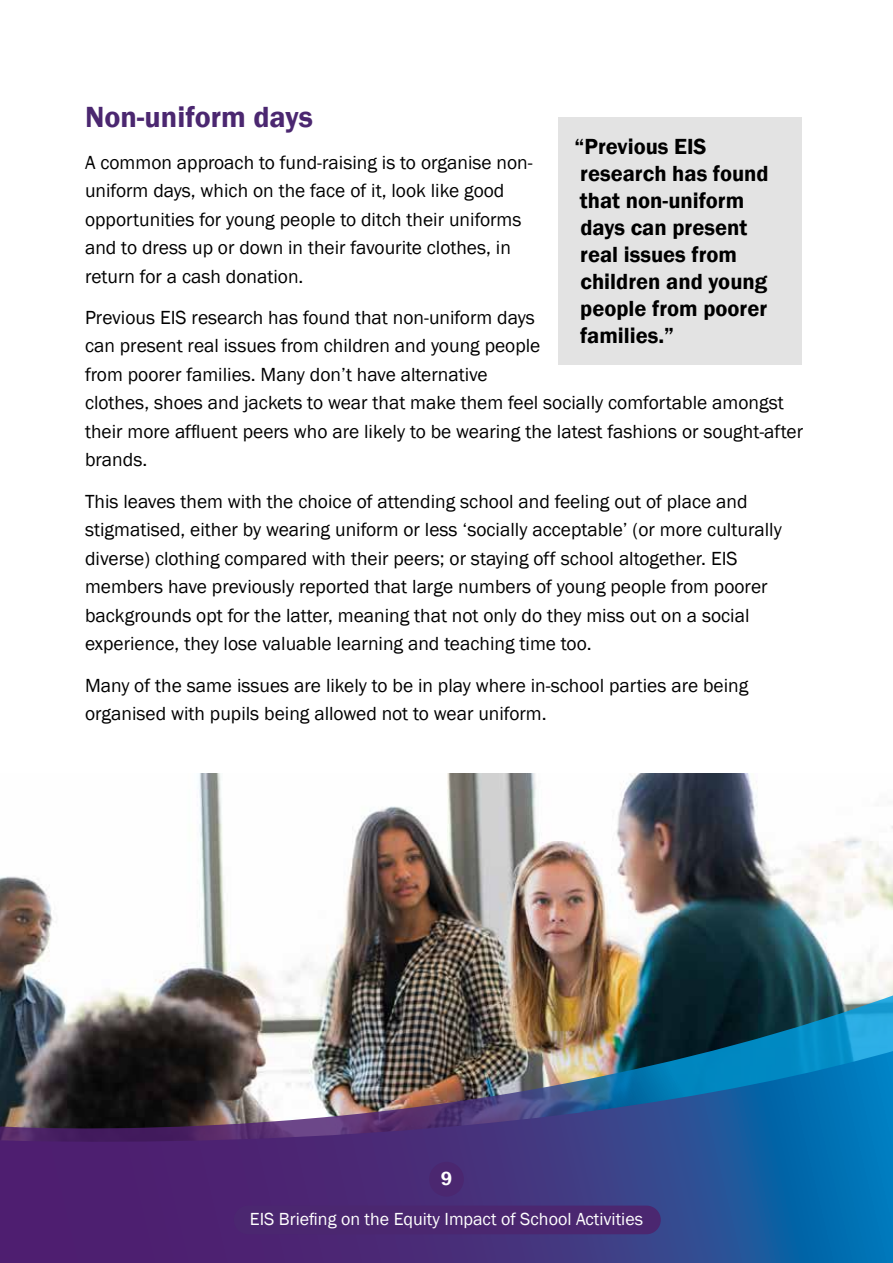
<style>
.page{position:relative;width:893px;height:1263px;background:#fff}
.page>*{position:absolute;margin:0;border:0;box-sizing:border-box;transform-origin:0 0}
.t1{font:600 30px "Franklin Gothic";color:#4b2770}
.t2{font:600 22.5px/27px "Franklin Gothic";color:#000}
.t3{font:19.5px/28.5px "Franklin Gothic";color:#000}
.t4{font:600 19.5px "Franklin Gothic";color:#fff}
.t5{font:18px "Franklin Gothic";color:#fff}
</style>
<div class="page">
<img style="left:0;top:774px;width:893px;height:217px">
<div style="left:558px;top:117px;width:243px;height:247px;background:#e3e3e3"></div>
<img style="left:0;top:991px;width:893px;height:56px">
<img style="left:0;top:1047px;width:893px;height:216px">
<div style="left:429px;top:1162px;width:35px;height:34px;background:#4b2770;border-radius:50%"></div>
<div style="left:234px;top:1205px;width:427px;height:29px;background:#4b2770;border-radius:14px"></div>
<h1 class="t1" style="left:85px;top:99px;width:229px">Non-uniform days</h1>
<p class="t3" style="left:85px;top:148px;width:449px">A common approach to fund-raising is to organise non&shy;uniform days, which on the face of it, look like good opportunities for young people to ditch their uniforms and to dress up or down in their favourite clothes, in return for a cash donation.</p>
<p class="t3" style="left:85px;top:304px;width:720px">Previous EIS research has found that non-uniform days<br>can present real issues from children and young people<br>from poorer families. Many don’t have alternative<br>clothes, shoes and jackets to wear that make them feel socially comfortable amongst their more affluent peers who are likely to be wearing the latest fashions or sought-after brands.</p>
<p class="t3" style="left:85px;top:487px;width:698px">This leaves them with the choice of attending school and feeling out of place and stigmatised, either by wearing uniform or less ‘socially acceptable’ (or more culturally diverse) clothing compared with their peers; or staying off school altogether. EIS members have previously reported that large numbers of young people from poorer backgrounds opt for the latter, meaning that not only do they miss out on a social experience, they lose valuable learning and teaching time too.</p>
<p class="t3" style="left:85px;top:671px;width:665px">Many of the same issues are likely to be in play where in-school parties are being organised with pupils being allowed not to wear uniform.</p>
<p class="t2" style="left:575px;top:133px;width:196px">“Previous EIS research has found that non-uniform days can present real issues from children and young people from poorer families.”</p>
<p class="t4" style="left:441px;top:1167px;width:13px">9</p>
<p class="t5" style="left:250px;top:1208px;width:395px">EIS Briefing on the Equity Impact of School Activities</p>
</div>
